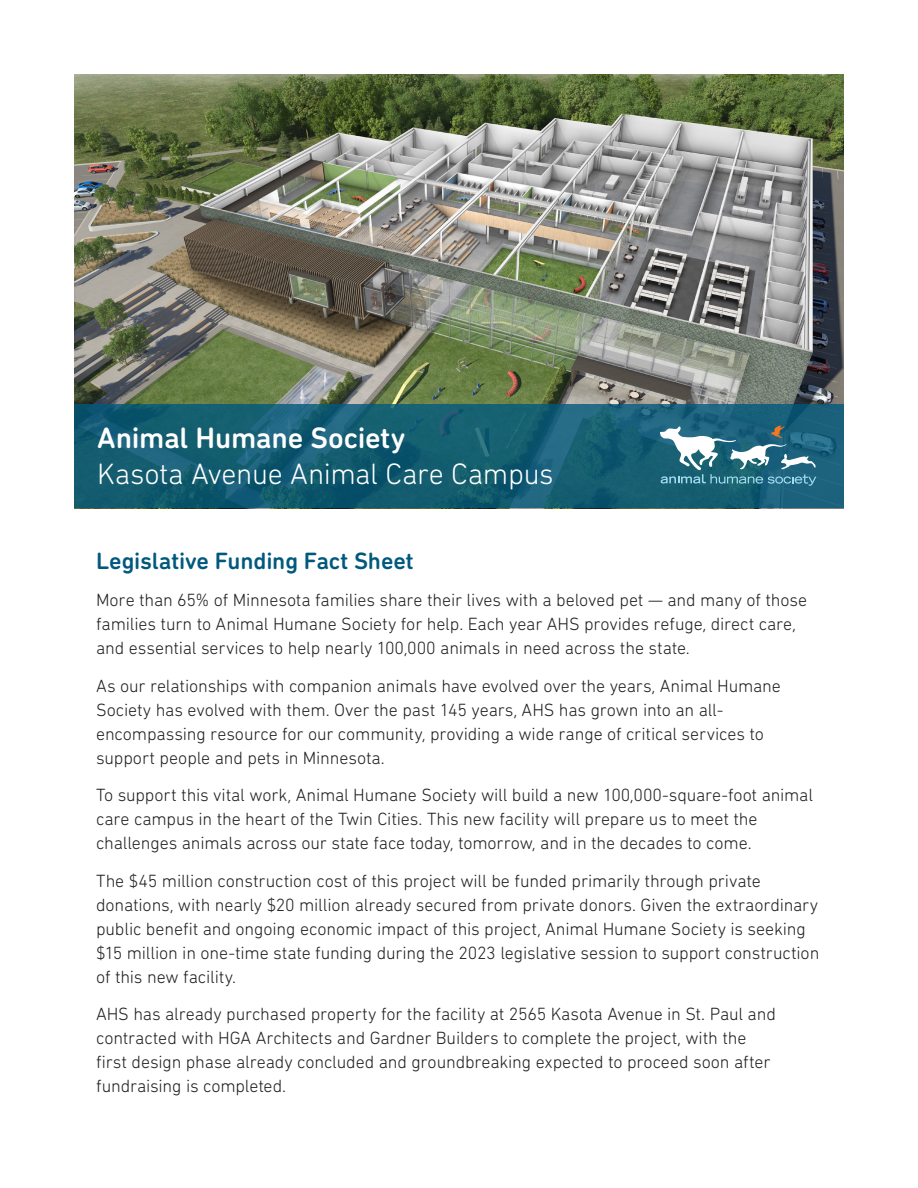
<style>
.page{position:relative;width:918px;height:1188px;background:#fff}
.page>*{position:absolute;margin:0;border:0;box-sizing:border-box;transform-origin:0 0}
.t1{font:300 30px/36px "DIN Next Rounded LT Pro";letter-spacing:-.01em;color:#fff}
.Paragraph_Style_2{font:500 24px "DIN Next Rounded LT Pro";letter-spacing:-.005em;color:#00597d}
.Body{font:300 18px/24px "DIN Next Rounded LT Pro";letter-spacing:-.01em;color:#231f20}
.s1{font-weight:500}
</style>
<div class="page">
<img style="left:74px;top:74px;width:770px;height:331px">
<svg style="left:74px;top:405px;width:770px;height:103px;background:#155d72"></svg>
<svg style="left:660px;top:426px;width:156px;height:60px"></svg>
<p class="t1" style="left:97px;top:420px;width:458px"><span class="s1">Animal Humane Society<br></span>Kasota Avenue Animal Care Campus</p>
<p class="Paragraph_Style_2" style="left:96px;top:547px;width:319px">Legislative Funding Fact Sheet</p>
<p class="Body" style="left:96px;top:588px;width:713px">More than 65% of Minnesota families share their lives with a beloved pet — and many of those families turn to Animal Humane Society for help. Each year AHS provides refuge, direct care, and essential services to help nearly 100,000 animals in need across the state.</p>
<p class="Body" style="left:96px;top:673px;width:686px">As our relationships with companion animals have evolved over the years, Animal Humane Society has evolved with them. Over the past 145 years, AHS has grown into an all&shy;encompassing resource for our community, providing a wide range of critical services to support people and pets in Minnesota.</p>
<p class="Body" style="left:96px;top:783px;width:718px">To support this vital work, Animal Humane Society will build a new 100,000-square-foot animal care campus in the heart of the Twin Cities. This new facility will prepare us to meet the challenges animals across our state face today, tomorrow, and in the decades to come.</p>
<p class="Body" style="left:96px;top:868px;width:725px">The $45 million construction cost of this project will be funded primarily through private donations, with nearly $20 million already secured from private donors. Given the extraordinary public benefit and ongoing economic impact of this project, Animal Humane Society is seeking $15 million in one-time state funding during the 2023 legislative session to support construction of this new facility.</p>
<p class="Body" style="left:96px;top:1002px;width:681px">AHS has already purchased property for the facility at 2565 Kasota Avenue in St. Paul and contracted with HGA Architects and Gardner Builders to complete the project, with the first design phase already concluded and groundbreaking expected to proceed soon after fundraising is completed.</p>
</div>
